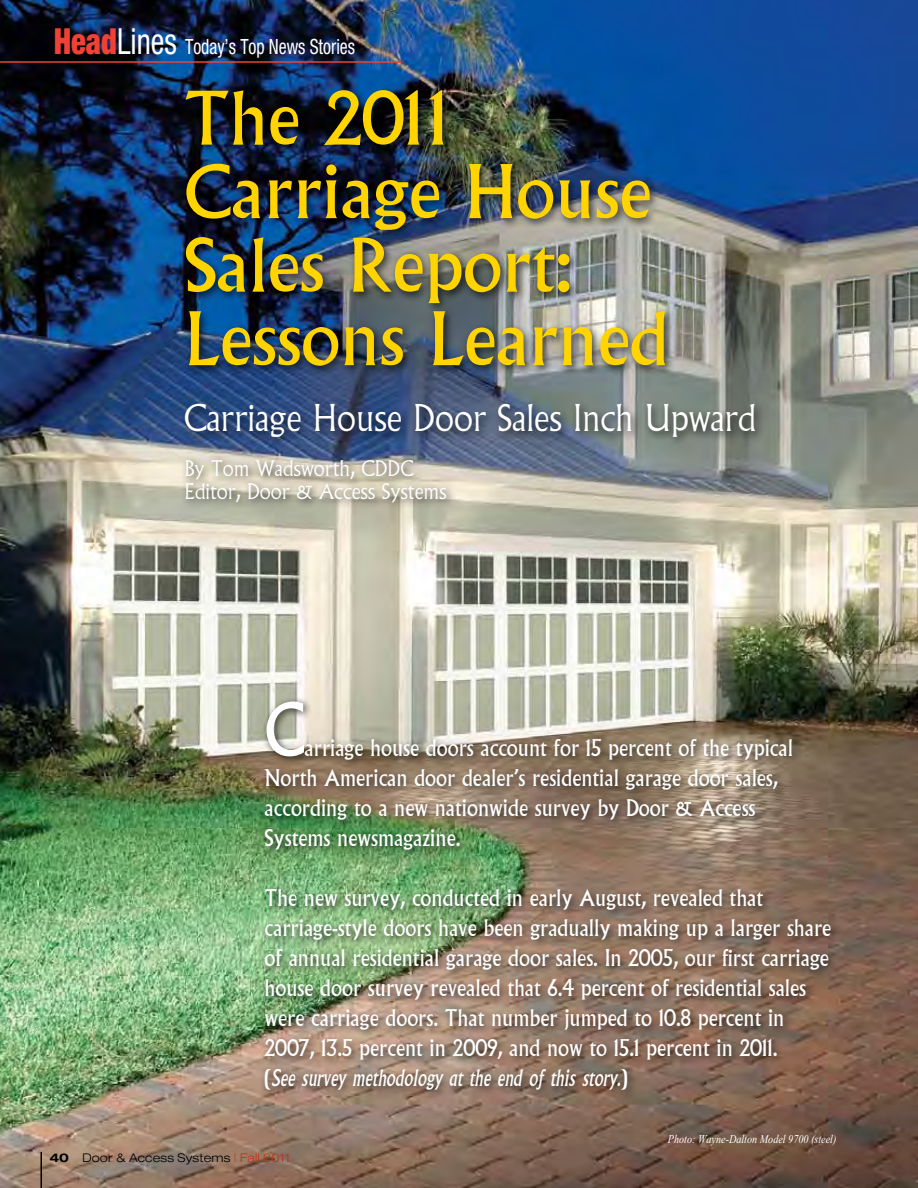
<style>
.page{position:relative;width:918px;height:1188px;background:#fff}
.page>*{position:absolute;margin:0;border:0;box-sizing:border-box;transform-origin:0 0}
.t1{font:72px/73.5px "Albertus";color:#ffd400}
.t2{font:72px "Albertus";color:#fff;scale:.85 1}
.t3{font:300 36px "Albertus";color:#fff;scale:.95 1}
.t4{font:22.5px/30px "Albertus";color:#fff;scale:.9 1}
.t5{font:300 21px/22.5px "Albertus";color:#fff;scale:.95 1}
.t6{font:condensed 21px "Helvetica Neue";color:#fff;scale:.85 1}
.t7{font:italic 12px "Times New Roman";color:#fff;scale:.85 1}
.t8{font:300 expanded 12px "Helvetica Neue";letter-spacing:.01em;color:#000}
.s1{font-weight:900;font-size:36px;color:#ef4135}
.s2{font-size:36px}
.s3{font-style:italic}
.s4{font-weight:700}
.s5{color:#c0311a}
</style>
<div class="page">
<img style="left:0;top:0;width:918px;height:1188px">
<div style="left:180px;top:85px;width:585px;height:363px;background:#000;opacity:.75"></div>
<div style="left:260px;top:696px;width:582px;height:405px;background:#000;opacity:.75"></div>
<hr style="left:0;top:61px;width:401px;height:2px;background:#ef4135">
<div style="left:181px;top:455px;width:276px;height:57px;background:#000;opacity:.75"></div>
<hr style="left:40px;top:1152px;width:2px;height:36px;background:#000">
<p class="t6" style="left:54px;top:34px;width:356px"><span class="s1">Head</span><span class="s2">Lines</span> Today’s Top News Stories</p>
<h1 class="t1" style="left:184px;top:83px;width:486px">The 2011<br>Carriage House<br>Sales Report:<br>Lessons Learned</h1>
<h2 class="t3" style="left:184px;top:397px;width:604px">Carriage House Door Sales Inch Upward</h2>
<p class="t5" style="left:184px;top:458px;width:277px">By Tom Wadsworth, CDDC<br>Editor, Door &amp; Access Systems</p>
<h1 class="t2" style="left:265px;top:688px;width:49px">C</h1>
<p class="t4" style="left:265px;top:733px;width:589px;text-indent:40px">arriage house doors account for 15 percent of the typical North American door dealer’s residential garage door sales, according to a new nationwide survey by Door &amp; Access Systems newsmagazine.</p>
<p class="t4" style="left:265px;top:883px;width:631px">The new survey, conducted in early August, revealed that carriage-style doors have been gradually making up a larger share of annual residential garage door sales. In 2005, our first carriage house door survey revealed that 6.4 percent of residential sales were carriage doors. That number jumped to 10.8 percent in 2007, 13.5 percent in 2009, and now to 15.1 percent in 2011.<br>(<span class="s3">See survey methodology at the end of this story.</span>)</p>
<p class="t8" style="left:49px;top:1151px;width:242px"><span class="s4">40</span> Door &amp; Access Systems <span class="s5">| Fall 2011</span></p>
<p class="t7" style="left:668px;top:1133px;width:200px">Photo: Wayne-Dalton Model 9700 (steel)</p>
</div>
